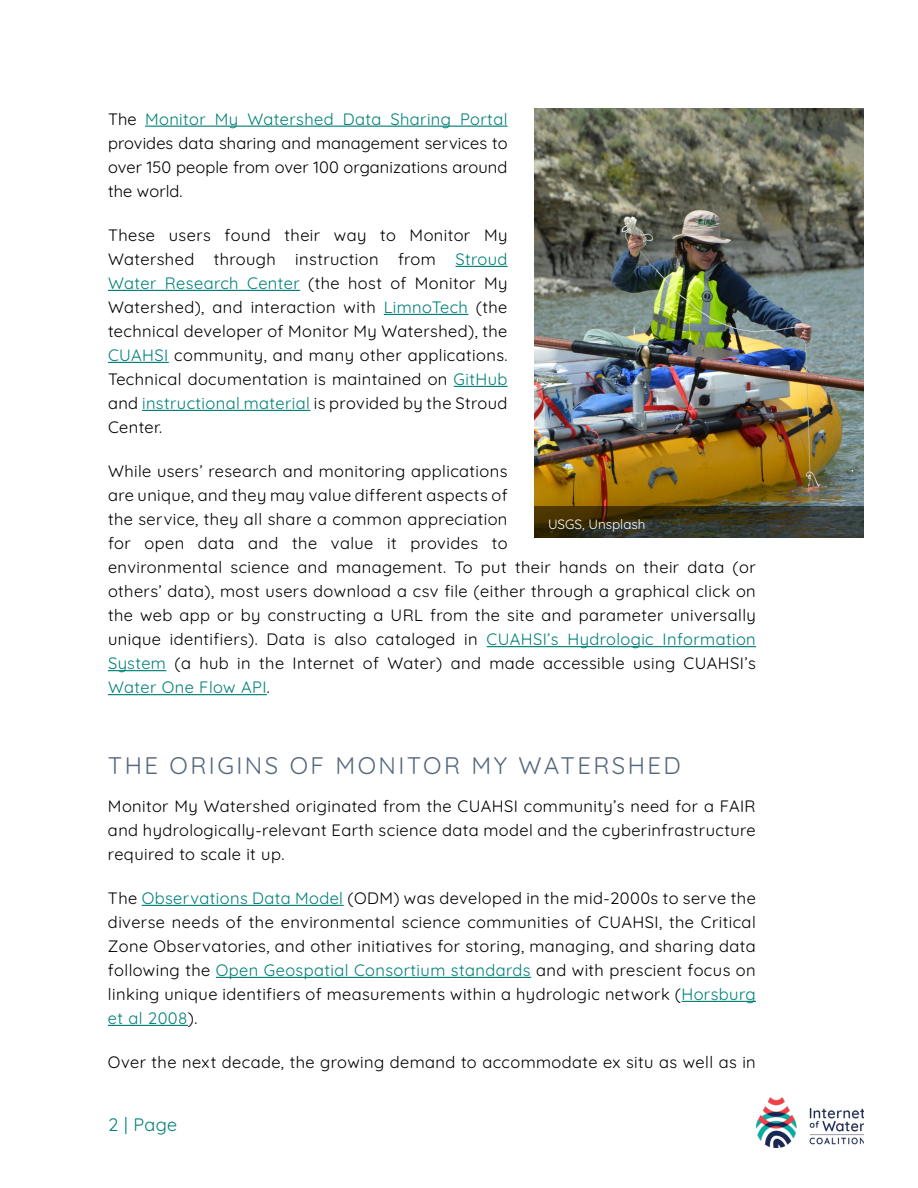
<style>
.page{position:relative;width:918px;height:1188px;background:#fff}
.page>*{position:absolute;margin:0;border:0;box-sizing:border-box;transform-origin:0 0}
.t1{font:300 24px "Quicksand";letter-spacing:.1em;color:#55687f}
.t2{font:300 18px "Quicksand";color:#008078}
.t3{font:300 16.5px/24px "Quicksand";letter-spacing:.025em;color:#000;text-align:justify}
.t4{font:300 13.5px "Quicksand";color:#fff}
.s1{color:#008078}
</style>
<div class="page">
<img style="left:756px;top:1098px;width:108px;height:50px">
<hr style="left:145px;top:126px;width:363px;height:1px;background:#008078">
<hr style="left:456px;top:266px;width:52px;height:1px;background:#008078">
<hr style="left:108px;top:290px;width:192px;height:1px;background:#008078">
<hr style="left:384px;top:314px;width:84px;height:1px;background:#008078">
<hr style="left:108px;top:362px;width:61px;height:1px;background:#008078">
<hr style="left:454px;top:386px;width:54px;height:1px;background:#008078">
<hr style="left:142px;top:410px;width:168px;height:1px;background:#008078">
<hr style="left:487px;top:646px;width:269px;height:1px;background:#008078">
<hr style="left:108px;top:670px;width:58px;height:1px;background:#008078">
<hr style="left:108px;top:694px;width:159px;height:1px;background:#008078">
<hr style="left:142px;top:905px;width:202px;height:1px;background:#008078">
<hr style="left:216px;top:977px;width:315px;height:1px;background:#008078">
<hr style="left:682px;top:1001px;width:74px;height:1px;background:#008078">
<hr style="left:108px;top:1025px;width:80px;height:1px;background:#008078">
<img style="left:535px;top:108px;width:329px;height:399px">
<svg style="left:535px;top:507px;width:329px;height:31px;background:#363422"></svg>
<p class="t3" style="left:108px;top:105px;width:401px">The <span class="s1">Monitor My Watershed Data Sharing Portal </span>provides data sharing and management services to over 150 people from over 100 organizations around the world.</p>
<p class="t3" style="left:108px;top:221px;width:401px">These users found their way to Monitor My Watershed through instruction from <span class="s1">Stroud Water Research Center</span> (the host of Monitor My Watershed), and interaction with <span class="s1">LimnoTech</span> (the technical developer of Monitor My Watershed), the <span class="s1">CUAHSI</span> community, and many other applications.<br>Technical documentation is maintained on <span class="s1">GitHub </span>and <span class="s1">instructional material</span> is provided by the Stroud Center.</p>
<p class="t3" style="left:108px;top:458px;width:649px;text-align:left">While users’ research and monitoring applications<br>are unique, and they may value different aspects of<br>the service, they all share a common appreciation<br>for open data and the value it provides to<br>environmental science and management. To put their hands on their data (or others’ data), most users download a csv file (either through a graphical click on the web app or by constructing a URL from the site and parameter universally unique identifiers). Data is also cataloged in <span class="s1">CUAHSI’s Hydrologic Information System</span> (a hub in the Internet of Water) and made accessible using CUAHSI’s <span class="s1">Water One Flow API</span>.</p>
<p class="t4" style="left:548px;top:514px;width:99px">USGS, Unsplash</p>
<h1 class="t1" style="left:108px;top:747px;width:574px">THE ORIGINS OF MONITOR MY WATERSHED</h1>
<p class="t3" style="left:108px;top:792px;width:649px">Monitor My Watershed originated from the CUAHSI community’s need for a FAIR and hydrologically-relevant Earth science data model and the cyberinfrastructure required to scale it up.</p>
<p class="t3" style="left:108px;top:884px;width:649px">The <span class="s1">Observations Data Model</span> (ODM) was developed in the mid-2000s to serve the diverse needs of the environmental science communities of CUAHSI, the Critical Zone Observatories, and other initiatives for storing, managing, and sharing data following the <span class="s1">Open Geospatial Consortium standards</span> and with prescient focus on linking unique identifiers of measurements within a hydrologic network (<span class="s1">Horsburg et al 2008</span>).</p>
<p class="t3" style="left:108px;top:1048px;width:649px">Over the next decade, the growing demand to accommodate ex situ as well as in</p>
<p class="t2" style="left:108px;top:1111px;width:71px">2 | Page</p>
</div>
